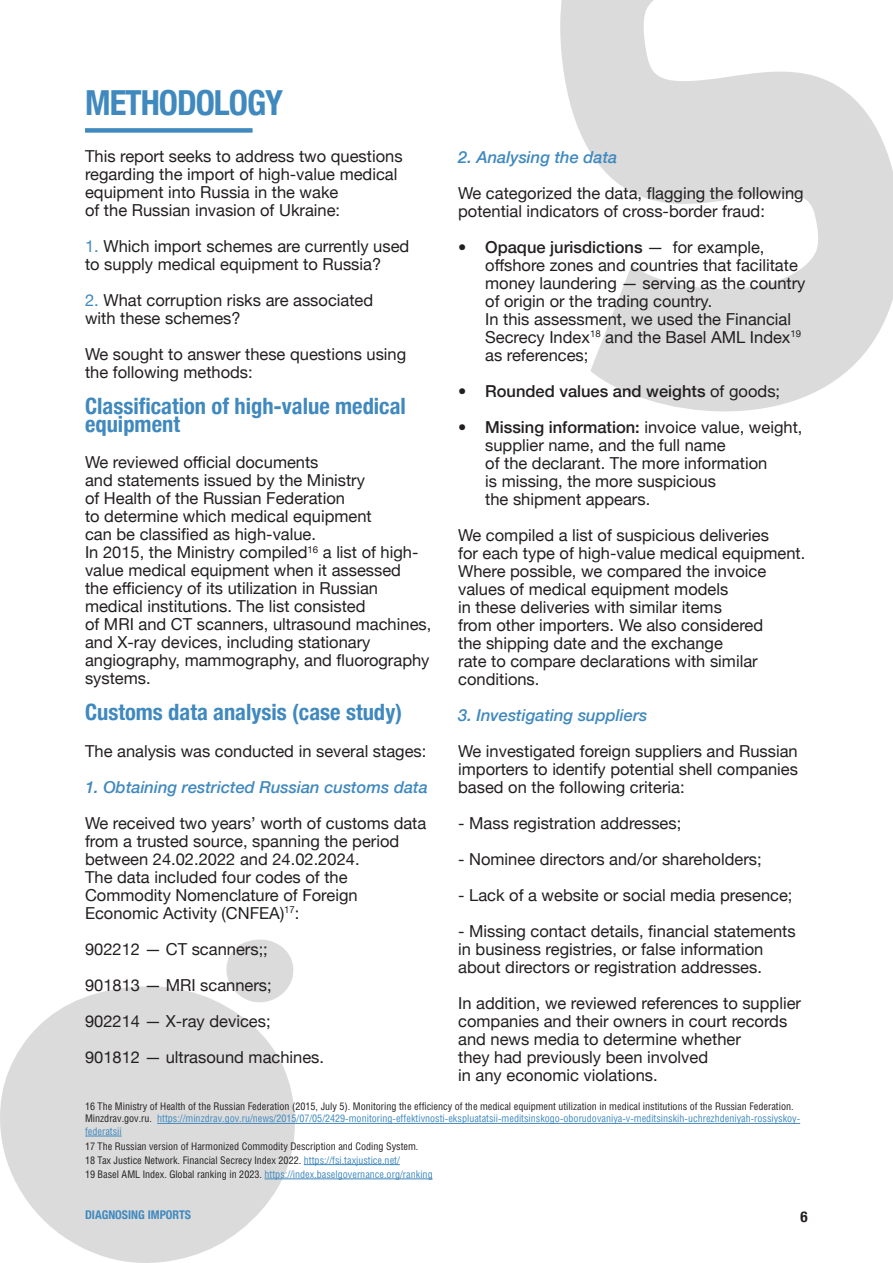
<style>
.page{position:relative;width:893px;height:1263px;background:#fff}
.page>*{position:absolute;margin:0;border:0;box-sizing:border-box;transform-origin:0 0}
.t1{font:700 condensed 34.5px "Helvetica Neue";letter-spacing:-.03em;color:#4089be}
.t2{font:700 condensed 22.5px/18px "Helvetica Neue";color:#4089be}
.t3{font:16.5px/18px "Helvetica Neue";color:#231f20}
.t4{font:italic 500 16.5px "Helvetica Neue";color:#4089be}
.t5{font:500 16.5px "Helvetica Neue";color:#231f20}
.t6{font:700 condensed 15px "Helvetica Neue";color:#231f20}
.t7{font:700 condensed 12px "Helvetica Neue";color:#4089be}
.t8{font:10.5px/12.6px "Helios Cond C";color:#231f20}
.t9{font:10.5px "Helios Cond C";color:#4089be}
.s1{color:#4089be}
.s2{font-weight:500}
.s3{font-weight:400}
.s4{color:#231f20}
</style>
<div class="page">
<svg style="left:560px;top:0;width:333px;height:411px;fill:#dbdbdb"></svg>
<svg style="left:0;top:986px;width:298px;height:277px;fill:#dbdbdb"></svg>
<svg style="left:226px;top:939px;width:68px;height:64px"></svg>
<div style="left:85px;top:128px;width:168px;height:5px;background:#4089be"></div>
<hr style="left:157px;top:1123px;width:643px;height:1px;background:#4089be">
<hr style="left:85px;top:1136px;width:37px;height:1px;background:#4089be">
<hr style="left:304px;top:1164px;width:96px;height:1px;background:#4089be">
<hr style="left:264px;top:1178px;width:169px;height:1px;background:#4089be">
<p class="t1" style="left:85px;top:74px;width:199px">METHODOLOGY</p>
<p class="t3" style="left:85px;top:148px;width:319px">This report seeks to address two questions regarding the import of high-value medical equipment into Russia in the wake<br>of the Russian invasion of Ukraine:</p>
<p class="t3" style="left:85px;top:238px;width:326px"><span class="s1">1.</span> Which import schemes are currently used to supply medical equipment to Russia?</p>
<p class="t3" style="left:85px;top:292px;width:290px"><span class="s1">2.</span> What corruption risks are associated with these schemes?</p>
<p class="t3" style="left:85px;top:346px;width:323px">We sought to answer these questions using the following methods:</p>
<p class="t2" style="left:85px;top:396px;width:322px">Classification of high-value medical equipment</p>
<p class="t3" style="left:85px;top:454px;width:348px">We reviewed official documents<br>and statements issued by the Ministry<br>of Health of the Russian Federation<br>to determine which medical equipment<br>can be classified as high-value.<br>In 2015, the Ministry compiled<sup>16</sup> a list of high&shy;value medical equipment when it assessed<br>the efficiency of its utilization in Russian medical institutions. The list consisted<br>of MRI and CT scanners, ultrasound machines, and X-ray devices, including stationary angiography, mammography, and fluorography systems.</p>
<p class="t2" style="left:85px;top:702px;width:318px">Customs data analysis (case study)</p>
<p class="t3" style="left:85px;top:742px;width:343px">The analysis was conducted in several stages:</p>
<p class="t4" style="left:85px;top:772px;width:344px">1. Obtaining restricted Russian customs data</p>
<p class="t3" style="left:85px;top:814px;width:343px">We received two years’ worth of customs data from a trusted source, spanning the period between 24.02.2022 and 24.02.2024.<br>The data included four codes of the Commodity Nomenclature of Foreign Economic Activity (CNFEA)<sup>17</sup>:</p>
<p class="t3" style="left:85px;top:940px;width:184px">902212 — CT scanners;;</p>
<p class="t3" style="left:85px;top:976px;width:188px">901813 — MRI scanners;</p>
<p class="t3" style="left:85px;top:1012px;width:187px">902214 — X-ray devices;</p>
<p class="t3" style="left:85px;top:1048px;width:241px">901812 — ultrasound machines.</p>
<p class="t4" style="left:458px;top:143px;width:161px">2. Analysing the data</p>
<p class="t3" style="left:458px;top:185px;width:347px">We categorized the data, flagging the following potential indicators of cross-border fraud:</p>
<p class="t3" style="left:485px;top:239px;width:322px;text-indent:-27px"><span class="s2">• Opaque jurisdictions</span> — for example, offshore zones and countries that facilitate money laundering — serving as the country of origin or the trading country.<br>In this assessment, we used the Financial Secrecy Index<sup>18</sup> and the Basel AML Index<sup>19 </sup>as references;</p>
<p class="t5" style="left:458px;top:378px;width:323px">• Rounded values and weights <span class="s3">of goods;</span></p>
<p class="t3" style="left:485px;top:419px;width:319px;text-indent:-27px"><span class="s2">• Missing information:</span> invoice value, weight, supplier name, and the full name<br>of the declarant. The more information<br>is missing, the more suspicious<br>the shipment appears.</p>
<p class="t3" style="left:458px;top:527px;width:349px">We compiled a list of suspicious deliveries<br>for each type of high-value medical equipment.<br>Where possible, we compared the invoice values of medical equipment models<br>in these deliveries with similar items<br>from other importers. We also considered<br>the shipping date and the exchange<br>rate to compare declarations with similar conditions.</p>
<p class="t4" style="left:458px;top:701px;width:191px">3. Investigating suppliers</p>
<p class="t3" style="left:458px;top:743px;width:341px;text-align:justify">We investigated foreign suppliers and Russian importers to identify potential shell companies based on the following criteria:</p>
<p class="t3" style="left:458px;top:815px;width:225px">- Mass registration addresses;</p>
<p class="t3" style="left:458px;top:851px;width:305px">- Nominee directors and/or shareholders;</p>
<p class="t3" style="left:458px;top:887px;width:336px">- Lack of a website or social media presence;</p>
<p class="t3" style="left:458px;top:923px;width:339px">- Missing contact details, financial statements in business registries, or false information about directors or registration addresses.</p>
<p class="t3" style="left:458px;top:995px;width:344px">In addition, we reviewed references to supplier companies and their owners in court records and news media to determine whether<br>they had previously been involved<br>in any economic violations.</p>
<p class="t8" style="left:85px;top:1099px;width:717px">16 The Ministry of Health of the Russian Federation (2015, July 5). Monitoring the efficiency of the medical equipment utilization in medical institutions of the Russian Federation.<br>Minzdrav.gov.ru. <span class="s1">https://minzdrav.gov.ru/news/2015/07/05/2429-monitoring-effektivnosti-ekspluatatsii-meditsinskogo-oborudovaniya-v-meditsinskih-uchrezhdeniyah-rossiyskoy&shy;federatsii</span></p>
<p class="t8" style="left:85px;top:1153px;width:316px">18 Tax Justice Network. Financial Secrecy Index 2022. <span class="s1">https://fsi.taxjustice.net/</span></p>
<p class="t8" style="left:85px;top:1139px;width:335px">17 The Russian version of Harmonized Commodity Description and Coding System.</p>
<p class="t9" style="left:85px;top:1168px;width:349px"><span class="s4">19 Basel AML Index. Global ranking in 2023.</span> https://index.baselgovernance.org/ranking</p>
<p class="t7" style="left:85px;top:1205px;width:107px">DIAGNOSING IMPORTS</p>
<p class="t6" style="left:800px;top:1204px;width:9px">6</p>
</div>
